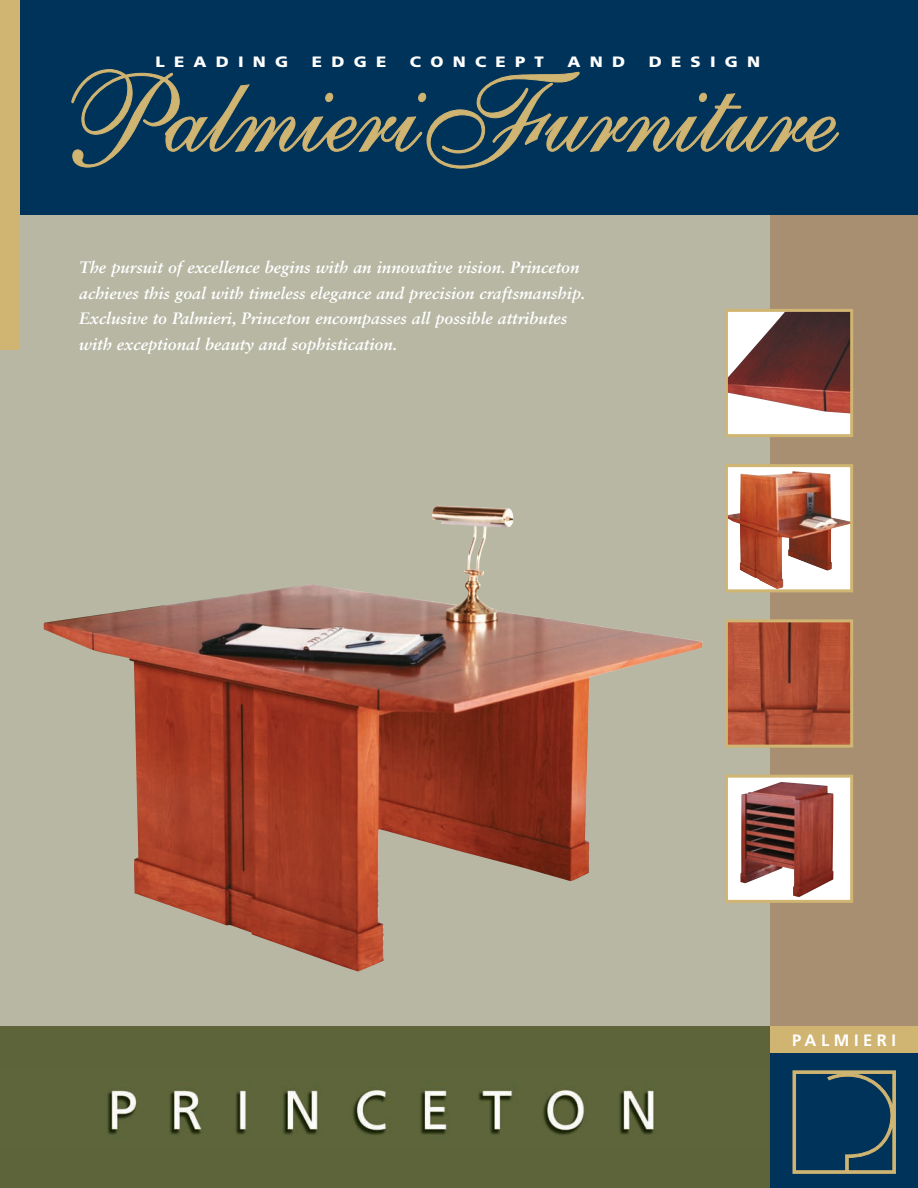
<style>
.page{position:relative;width:918px;height:1188px;background:#b7b7a4}
.page>*{position:absolute;margin:0;border:0;box-sizing:border-box;transform-origin:0 0}
.t1{font:16.5px/25.5px "Sabon Bold Italic Os F";color:#fff}
.t2{font:700 16.5px "Frutiger";letter-spacing:.28em;color:#fff}
.t3{font:900 15px "Frutiger";letter-spacing:.55em;color:#fff;scale:1.12 1}
</style>
<div class="page">
<div style="left:0;top:1026px;width:918px;height:162px;background:#5d643a"></div>
<div style="left:770px;top:192px;width:148px;height:837px;background:#a88f72"></div>
<div style="left:18px;top:0;width:900px;height:215px;background:#00335a"></div>
<svg style="left:71px;top:69px;width:768px;height:100px"></svg>
<div style="left:770px;top:1026px;width:148px;height:162px;background:#00335a"></div>
<div style="left:770px;top:1026px;width:148px;height:27px;background:#d0b471"></div>
<svg style="left:792px;top:1070px;width:104px;height:104px"></svg>
<img style="left:44px;top:506px;width:659px;height:466px">
<img style="left:107px;top:1090px;width:547px;height:45px">
<div style="left:726px;top:310px;width:126px;height:126px;background:#fff"></div>
<img style="left:729px;top:313px;width:120px;height:101px">
<div style="left:725px;top:309px;width:128px;height:128px;border:3px solid #d0b471"></div>
<div style="left:726px;top:466px;width:126px;height:125px;background:#fff"></div>
<img style="left:729px;top:471px;width:120px;height:117px">
<div style="left:725px;top:464px;width:128px;height:128px;border:3px solid #d0b471"></div>
<img style="left:729px;top:623px;width:120px;height:121px">
<div style="left:725px;top:619px;width:128px;height:129px;border:3px solid #d0b471"></div>
<div style="left:726px;top:776px;width:126px;height:125px;background:#fff"></div>
<img style="left:740px;top:782px;width:93px;height:115px">
<div style="left:725px;top:775px;width:128px;height:128px;border:3px solid #d0b471"></div>
<div style="left:0;top:0;width:20px;height:350px;background:#d0b471"></div>
<p class="t3" style="left:155px;top:56px;width:120px">LEADING</p>
<p class="t3" style="left:312px;top:56px;width:68px">EDGE</p>
<p class="t3" style="left:410px;top:56px;width:121px">CONCEPT</p>
<p class="t3" style="left:567px;top:56px;width:53px">AND</p>
<p class="t3" style="left:649px;top:56px;width:101px">DESIGN</p>
<p class="t1" style="left:79px;top:256px;width:508px">The pursuit of excellence begins with an innovative vision. Princeton achieves this goal with timeless elegance and precision craftsmanship.<br>Exclusive to Palmieri, Princeton encompasses all possible attributes with exceptional beauty and sophistication.</p>
<p class="t2" style="left:792px;top:1034px;width:106px">PALMIERI</p>
</div>
